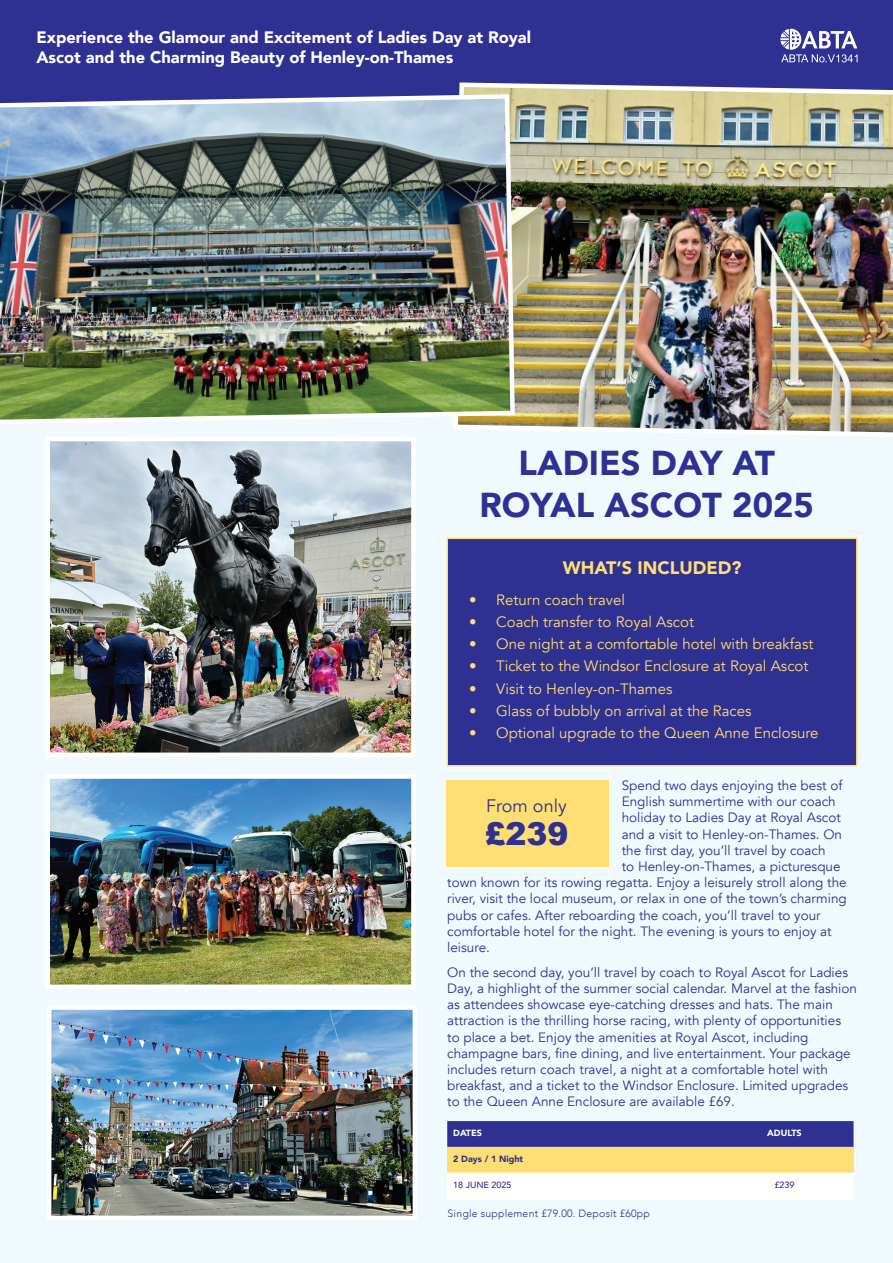
<style>
.page{position:relative;width:893px;height:1263px;background:#fff}
.page>*{position:absolute;margin:0;border:0;box-sizing:border-box;transform-origin:0 0}
.t1{font:900 34.5px/41.4px "Avenir";color:#2e3092;text-align:center}
.t2{font:900 31.5px "Arial";color:#2e3092}
.t3{font:900 18px "Avenir";color:#ffde74}
.t4{font:18px "Avenir";color:#2e3092}
.t5{font:900 16.5px/19.8px "Avenir";color:#fff}
.t6{font:15px "Avenir";color:#ffde74}
.t7{font:13.5px/16.2px "Avenir";color:#2e3092}
.t8{font:300 10.5px "Avenir";letter-spacing:.02em;color:#2e3092}
.t9{font:500 9px "Avenir";color:#2e3092}
.t10{font:900 9px "Avenir";color:#2e3092}
.t11{font:900 9px "Avenir";color:#fff}
</style>
<div class="page">
<div style="left:0;top:429px;width:893px;height:834px;background:#f0f9fd"></div>
<div style="left:0;top:0;width:893px;height:115px;background:#2e3092"></div>
<img style="left:451px;top:82px;width:442px;height:359px">
<div style="left:446px;top:780px;width:163px;height:86px;background:#ffde74"></div>
<img style="left:50px;top:779px;width:361px;height:205px">
<div style="left:45px;top:774px;width:371px;height:215px;border:4px solid #fff"></div>
<img style="left:52px;top:1010px;width:360px;height:205px">
<div style="left:47px;top:1005px;width:370px;height:215px;border:4px solid #fff"></div>
<svg style="left:447px;top:1121px;width:406px;height:26px"></svg>
<div style="left:447px;top:1147px;width:406px;height:25px;background:#ffde74"></div>
<svg style="left:447px;top:1172px;width:406px;height:28px"></svg>
<div style="left:447px;top:538px;width:410px;height:228px;background:#2e3092"></div>
<div style="left:446px;top:538px;width:411px;height:228px;border:2px solid #ffde74"></div>
<img style="left:790px;top:29px;width:12px;height:21px">
<img style="left:0;top:92px;width:517px;height:337px">
<img style="left:50px;top:442px;width:361px;height:310px">
<div style="left:45px;top:437px;width:371px;height:320px;border:4px solid #fff"></div>
<p class="t5" style="left:36px;top:27px;width:496px">Experience the Glamour and Excitement of Ladies Day at Royal<br>Ascot and the Charming Beauty of Henley-on-Thames</p>
<h1 class="t1" style="left:479px;top:442px;width:336px">LADIES DAY AT<br>ROYAL ASCOT 2025</h1>
<h3 class="t3" style="left:563px;top:552px;width:180px">WHAT’S INCLUDED?</h3>
<p class="t6" style="left:469px;top:590px;width:157px">• Return coach travel</p>
<p class="t6" style="left:469px;top:613px;width:226px">• Coach transfer to Royal Ascot</p>
<p class="t6" style="left:469px;top:635px;width:346px">• One night at a comfortable hotel with breakfast</p>
<p class="t6" style="left:469px;top:657px;width:341px">• Ticket to the Windsor Enclosure at Royal Ascot</p>
<p class="t6" style="left:469px;top:679px;width:205px">• Visit to Henley-on-Thames</p>
<p class="t6" style="left:469px;top:702px;width:284px">• Glass of bubbly on arrival at the Races</p>
<p class="t6" style="left:469px;top:724px;width:351px">• Optional upgrade to the Queen Anne Enclosure</p>
<p class="t7" style="left:622px;top:777px;width:222px">Spend two days enjoying the best of</p>
<p class="t7" style="left:622px;top:794px;width:215px">English summertime with our coach</p>
<p class="t7" style="left:622px;top:810px;width:221px">holiday to Ladies Day at Royal Ascot</p>
<p class="t7" style="left:622px;top:826px;width:222px">and a visit to Henley-on-Thames. On</p>
<p class="t7" style="left:622px;top:842px;width:205px">the first day, you’ll travel by coach</p>
<p class="t7" style="left:622px;top:858px;width:220px">to Henley-on-Thames, a picturesque</p>
<p class="t7" style="left:447px;top:875px;width:401px">town known for its rowing regatta. Enjoy a leisurely stroll along the</p>
<p class="t7" style="left:447px;top:891px;width:401px">river, visit the local museum, or relax in one of the town’s charming</p>
<p class="t7" style="left:447px;top:907px;width:375px">pubs or cafes. After reboarding the coach, you’ll travel to your</p>
<p class="t7" style="left:447px;top:923px;width:386px">comfortable hotel for the night. The evening is yours to enjoy at</p>
<p class="t7" style="left:447px;top:939px;width:44px">leisure.</p>
<p class="t7" style="left:447px;top:964px;width:411px">On the second day, you’ll travel by coach to Royal Ascot for Ladies Day, a highlight of the summer social calendar. Marvel at the fashion as attendees showcase eye-catching dresses and hats. The main attraction is the thrilling horse racing, with plenty of opportunities<br>to place a bet. Enjoy the amenities at Royal Ascot, including champagne bars, fine dining, and live entertainment. Your package includes return coach travel, a night at a comfortable hotel with breakfast, and a ticket to the Windsor Enclosure. Limited upgrades to the Queen Anne Enclosure are available £69.</p>
<h3 class="t4" style="left:486px;top:795px;width:82px">From only</h3>
<h2 class="t2" style="left:484px;top:811px;width:86px">£239</h2>
<p class="t11" style="left:453px;top:1125px;width:30px">DATES</p>
<p class="t11" style="left:767px;top:1125px;width:36px">ADULTS</p>
<p class="t10" style="left:453px;top:1151px;width:71px">2 Days / 1 Night</p>
<p class="t9" style="left:453px;top:1176px;width:60px">18 JUNE 2025</p>
<p class="t9" style="left:774px;top:1176px;width:22px">£239</p>
<p class="t8" style="left:448px;top:1207px;width:204px">Single supplement £79.00. Deposit £60pp</p>
</div>
